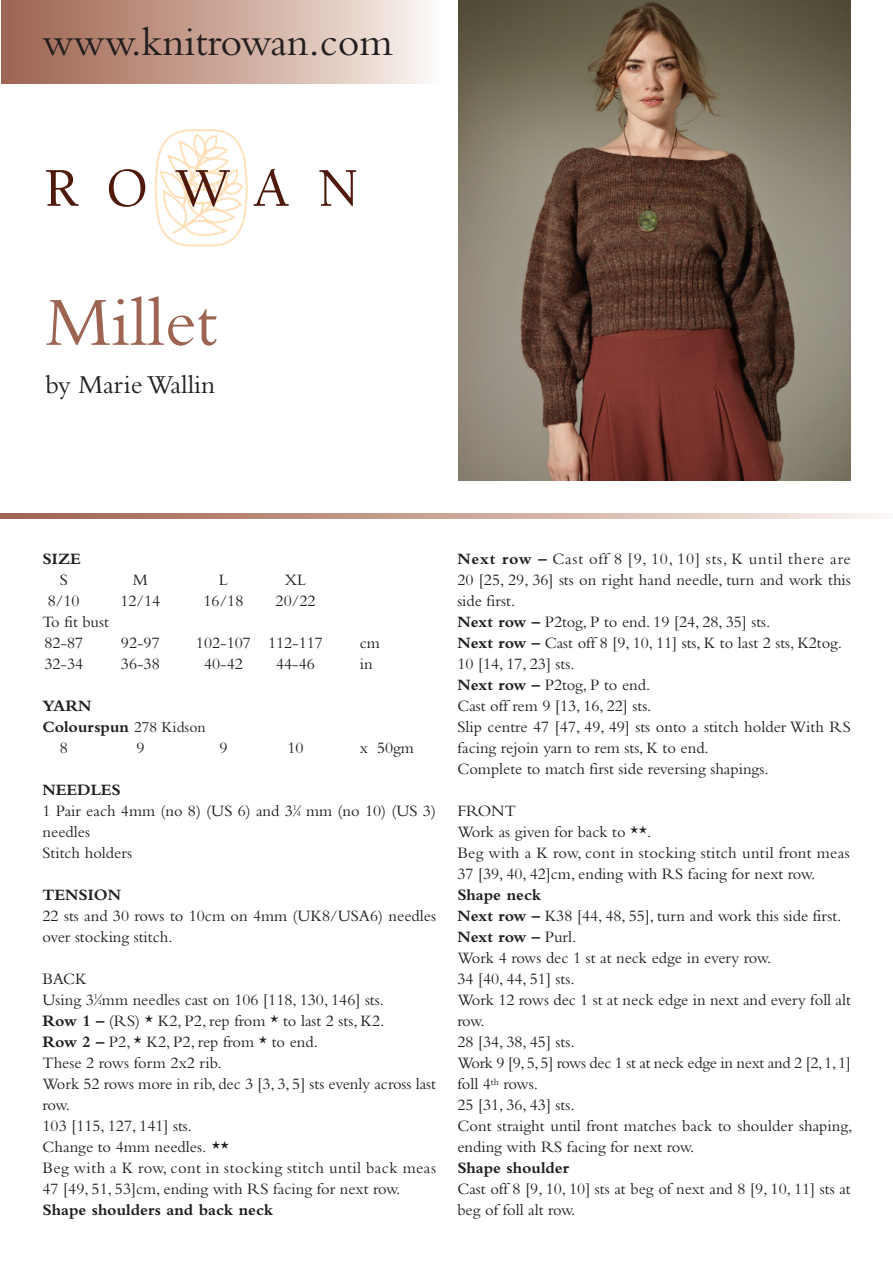
<style>
.page{position:relative;width:893px;height:1263px;background:#fff}
.page>*{position:absolute;margin:0;border:0;box-sizing:border-box;transform-origin:0 0}
.t1{font:72px "Bembo";color:#9d6452}
.t2{font:42px "Bembo";color:#231f20}
.t3{font:27px "Bembo";color:#231f20}
.t4{font:16.5px/21px "Bembo";color:#231f20}
.t5{font:700 16.5px "Bembo";color:#231f20}
.s1{font-weight:400;font-size:15.75px}
.s2{font-weight:700}
.s3{font-size:8.25px}
</style>
<div class="page">
<svg style="left:46px;top:170px;width:33px;height:36px"></svg>
<svg style="left:109px;top:169px;width:36px;height:38px"></svg>
<svg style="left:154px;top:129px;width:94px;height:118px"></svg>
<svg style="left:254px;top:169px;width:35px;height:37px"></svg>
<svg style="left:319px;top:170px;width:37px;height:36px"></svg>
<img style="left:459px;top:0;width:391px;height:480px">
<div style="left:1px;top:0;width:440px;height:83px;background:linear-gradient(to right,#9d5f4a,#fbf3ee)"></div>
<svg style="left:0;top:514px;width:882px;height:5px;background:#caa699"></svg>
<h2 class="t2" style="left:43px;top:27px;width:352px">www.knitrowan.com</h2>
<h1 class="t1" style="left:45px;top:296px;width:173px">Millet</h1>
<h3 class="t3" style="left:45px;top:375px;width:171px">by Marie Wallin</h3>
<p class="t5" style="left:43px;top:553px;width:40px">SIZE</p>
<p class="t4" style="left:60px;top:571px;width:10px">S</p>
<p class="t4" style="left:133px;top:571px;width:17px">M</p>
<p class="t4" style="left:219px;top:571px;width:11px">L</p>
<p class="t4" style="left:285px;top:571px;width:23px">XL</p>
<p class="t4" style="left:48px;top:592px;width:33px">8/10</p>
<p class="t4" style="left:120px;top:592px;width:41px">12/14</p>
<p class="t4" style="left:203px;top:592px;width:41px">16/18</p>
<p class="t4" style="left:275px;top:592px;width:41px">20/22</p>
<p class="t4" style="left:43px;top:613px;width:68px">To fit bust<br>82-87</p>
<p class="t4" style="left:121px;top:634px;width:40px">92-97</p>
<p class="t4" style="left:196px;top:634px;width:129px">102-107 112-117</p>
<p class="t4" style="left:360px;top:634px;width:22px">cm</p>
<p class="t4" style="left:44px;top:655px;width:40px">32-34</p>
<p class="t4" style="left:121px;top:655px;width:40px">36-38</p>
<p class="t4" style="left:204px;top:655px;width:40px">40-42</p>
<p class="t4" style="left:276px;top:655px;width:40px">44-46</p>
<p class="t4" style="left:360px;top:655px;width:14px">in</p>
<p class="t5" style="left:43px;top:700px;width:51px">YARN</p>
<p class="t5" style="left:43px;top:721px;width:165px">Colourspun <span class="s1">278 Kidson</span></p>
<p class="t4" style="left:60px;top:739px;width:10px">8</p>
<p class="t4" style="left:136px;top:739px;width:10px">9</p>
<p class="t4" style="left:219px;top:739px;width:10px">9</p>
<p class="t4" style="left:287px;top:739px;width:18px">10</p>
<p class="t4" style="left:360px;top:739px;width:56px">x 50gm</p>
<p class="t4" style="left:43px;top:781px;width:395px"><span class="s2">NEEDLES<br></span>1 Pair each 4mm (no 8) (US 6) and 3<sup>1</sup>⁄<span class="s3">4</span> mm (no 10) (US 3) needles<br>Stitch holders</p>
<p class="t5" style="left:43px;top:889px;width:80px">TENSION</p>
<p class="t4" style="left:43px;top:907px;width:395px">22 sts and 30 rows to 10cm on 4mm (UK8/USA6) needles over stocking stitch.</p>
<p class="t4" style="left:43px;top:970px;width:395px">BACK<br>Using 3<sup>1</sup>⁄<span class="s3">4</span>mm needles cast on 106 [118, 130, 146] sts.<br><span class="s2">Row 1 –</span> (RS) * K2, P2, rep from * to last 2 sts, K2.<br><span class="s2">Row 2 –</span> P2, * K2, P2, rep from * to end.<br>These 2 rows form 2x2 rib.<br>Work 52 rows more in rib, dec 3 [3, 3, 5] sts evenly across last row.<br>103 [115, 127, 141] sts.<br>Change to 4mm needles. <span class="s2">**<br></span>Beg with a K row, cont in stocking stitch until back meas 47 [49, 51, 53]cm, ending with RS facing for next row.</p>
<p class="t5" style="left:43px;top:1204px;width:232px">Shape shoulders and back neck</p>
<p class="t4" style="left:457px;top:550px;width:395px"><span class="s2">Next row –</span> Cast off 8 [9, 10, 10] sts, K until there are 20 [25, 29, 36] sts on right hand needle, turn and work this side first.<br><span class="s2">Next row –</span> P2tog, P to end. 19 [24, 28, 35] sts.<br><span class="s2">Next row –</span> Cast off 8 [9, 10, 11] sts, K to last 2 sts, K2tog.<br>10 [14, 17, 23] sts.<br><span class="s2">Next row –</span> P2tog, P to end.<br>Cast off rem 9 [13, 16, 22] sts.<br>Slip centre 47 [47, 49, 49] sts onto a stitch holder With RS facing rejoin yarn to rem sts, K to end.<br>Complete to match first side reversing shapings.</p>
<p class="t4" style="left:457px;top:802px;width:394px">FRONT<br>Work as given for back to **.<br>Beg with a K row, cont in stocking stitch until front meas 37 [39, 40, 42]cm, ending with RS facing for next row.</p>
<p class="t4" style="left:457px;top:886px;width:396px"><span class="s2">Shape neck<br>Next row –</span> K38 [44, 48, 55], turn and work this side first.<br><span class="s2">Next row –</span> Purl.<br>Work 4 rows dec 1 st at neck edge in every row.<br>34 [40, 44, 51] sts.<br>Work 12 rows dec 1 st at neck edge in next and every foll alt row.<br>28 [34, 38, 45] sts.<br>Work 9 [9, 5, 5] rows dec 1 st at neck edge in next and 2 [2, 1, 1] foll 4<sup>th</sup> rows.<br>25 [31, 36, 43] sts.<br>Cont straight until front matches back to shoulder shaping, ending with RS facing for next row.</p>
<p class="t5" style="left:457px;top:1162px;width:113px">Shape shoulder</p>
<p class="t4" style="left:457px;top:1180px;width:395px">Cast off 8 [9, 10, 10] sts at beg of next and 8 [9, 10, 11] sts at beg of foll alt row.</p>
</div>
